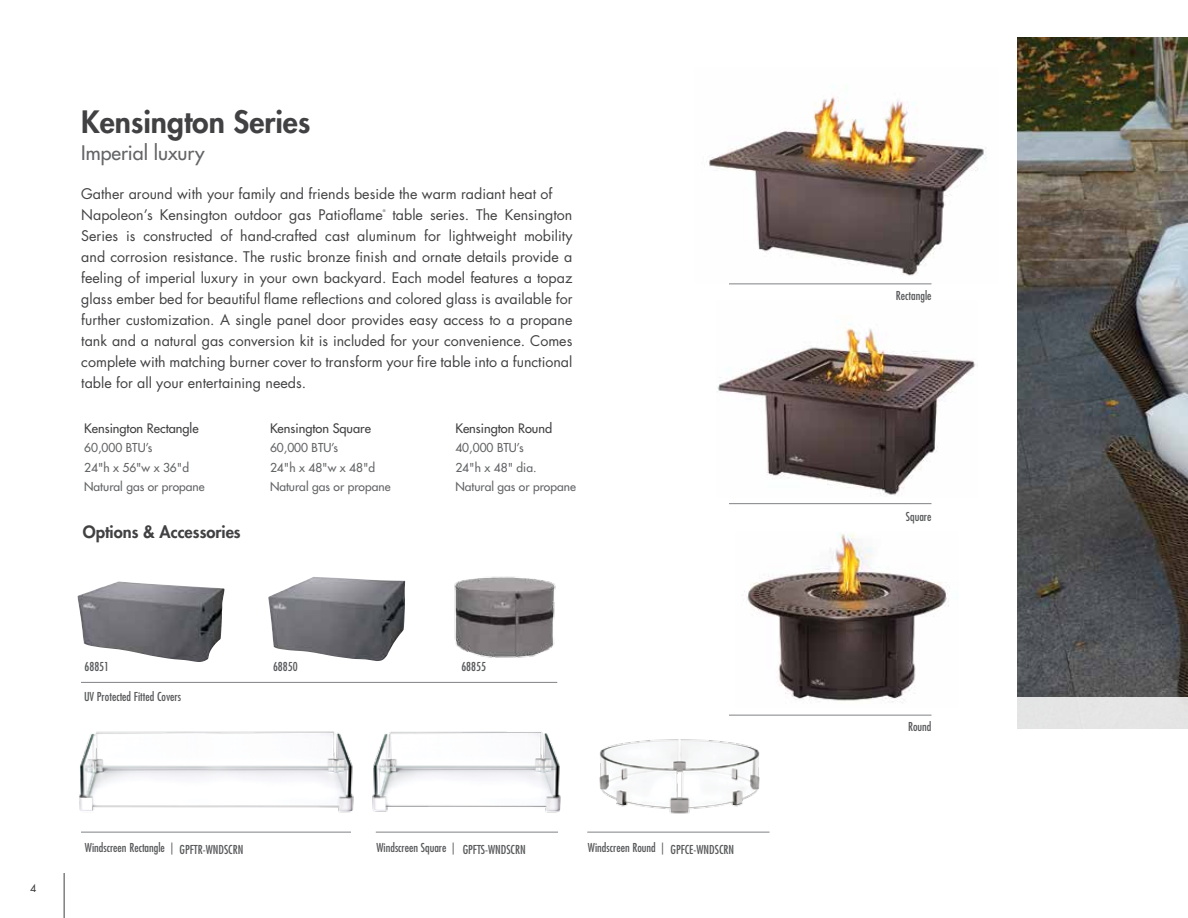
<style>
.page{position:relative;width:1188px;height:918px;background:#fff}
.page>*{position:absolute;margin:0;border:0;box-sizing:border-box;transform-origin:0 0}
.t1{font:800 30px "Futura Std";color:#414042}
.t2{font:500 19.5px "Futura Std";color:#636466}
.t3{font:800 16.5px "Futura Std";color:#414042}
.t4{font:14.25px/21px "Futura Std";color:#414042}
.t5{font:500 12.75px "Futura Std";color:#414042}
.t6{font:condensed 12px "Futura Std";color:#58595b}
.t7{font:500 12px/19.5px "Futura Std";color:#636466}
.t8{font:500 10.5px "Futura Std";color:#414042}
.t9{font:3.6px "Futura Std";color:#414042}
.s1{font-weight:400}
</style>
<div class="page">
<hr style="left:64px;top:873px;width:1px;height:45px;background:#414042">
<img style="left:1017px;top:38px;width:171px;height:660px">
<div style="left:1010px;top:698px;width:178px;height:32px;background:#e5e5e5"></div>
<img style="left:706px;top:86px;width:281px;height:198px">
<img style="left:742px;top:533px;width:207px;height:169px">
<img style="left:717px;top:321px;width:259px;height:174px">
<hr style="left:729px;top:503px;width:203px;height:1px;background:#808285">
<hr style="left:729px;top:715px;width:203px;height:1px;background:#808285">
<hr style="left:729px;top:284px;width:203px;height:1px;background:#808285">
<hr style="left:81px;top:832px;width:270px;height:1px;background:#808285">
<img style="left:79px;top:731px;width:200px;height:80px">
<hr style="left:376px;top:832px;width:182px;height:1px;background:#808285">
<hr style="left:587px;top:832px;width:183px;height:1px;background:#808285">
<img style="left:279px;top:731px;width:282px;height:82px">
<hr style="left:81px;top:682px;width:476px;height:1px;background:#808285">
<img style="left:77px;top:581px;width:148px;height:81px">
<img style="left:454px;top:576px;width:102px;height:82px">
<img style="left:268px;top:577px;width:137px;height:84px">
<img style="left:599px;top:739px;width:161px;height:75px">
<h1 class="t1" style="left:81px;top:103px;width:231px">Kensington Series</h1>
<h2 class="t2" style="left:81px;top:140px;width:125px">Imperial luxury</h2>
<p class="t4" style="left:81px;top:184px;width:473px">Gather around with your family and friends beside the warm radiant heat of<br>Napoleon’s Kensington outdoor gas Patioflame</p>
<p class="t4" style="left:81px;top:205px;width:493px;text-align:justify;text-indent:311px">table series. The Kensington Series is constructed of hand-crafted cast aluminum for lightweight mobility and corrosion resistance. The rustic bronze finish and ornate details provide a feeling of imperial luxury in your own backyard. Each model features a topaz glass ember bed for beautiful flame reflections and colored glass is available for further customization. A single panel door provides easy access to a propane tank and a natural gas conversion kit is included for your convenience. Comes complete with matching burner cover to transform your fire table into a functional table for all your entertaining needs.</p>
<p class="t9" style="left:383px;top:209px;width:4px">®</p>
<p class="t5" style="left:84px;top:420px;width:116px">Kensington Rectangle</p>
<p class="t7" style="left:84px;top:438px;width:122px">60,000 BTU’s<br>24"h x 56"w x 36<span class="s1">"</span>d<br>Natural gas or propane</p>
<p class="t3" style="left:83px;top:521px;width:159px">Options &amp; Accessories</p>
<p class="t5" style="left:270px;top:420px;width:102px">Kensington Square</p>
<p class="t7" style="left:270px;top:438px;width:122px">60,000 BTU’s<br>24<span class="s1">"</span>h x 48<span class="s1">"</span>w x 48<span class="s1">"</span>d<br>Natural gas or propane</p>
<p class="t5" style="left:455px;top:420px;width:98px">Kensington Round</p>
<p class="t7" style="left:455px;top:438px;width:122px">40,000 BTU’s<br>24<span class="s1">"</span>h x 48<span class="s1">"</span> dia.<br>Natural gas or propane</p>
<p class="t6" style="left:84px;top:660px;width:26px">68851</p>
<p class="t6" style="left:273px;top:660px;width:26px">68850</p>
<p class="t6" style="left:461px;top:660px;width:26px">68855</p>
<p class="t6" style="left:84px;top:690px;width:99px">UV Protected Fitted Covers</p>
<p class="t8" style="left:30px;top:881px;width:8px">4</p>
<p class="t6" style="left:85px;top:841px;width:90px">Windscreen Rectangle |</p>
<p class="t6" style="left:377px;top:841px;width:80px">Windscreen Square |</p>
<p class="t6" style="left:588px;top:841px;width:78px">Windscreen Round |</p>
<p class="t6" style="left:180px;top:842px;width:65px">GPFTR-WNDSCRN</p>
<p class="t6" style="left:463px;top:842px;width:64px">GPFTS-WNDSCRN</p>
<p class="t6" style="left:671px;top:842px;width:65px">GPFCE-WNDSCRN</p>
<p class="t6" style="left:896px;top:289px;width:37px">Rectangle</p>
<p class="t6" style="left:906px;top:510px;width:27px">Square</p>
<p class="t6" style="left:908px;top:719px;width:25px">Round</p>
</div>
